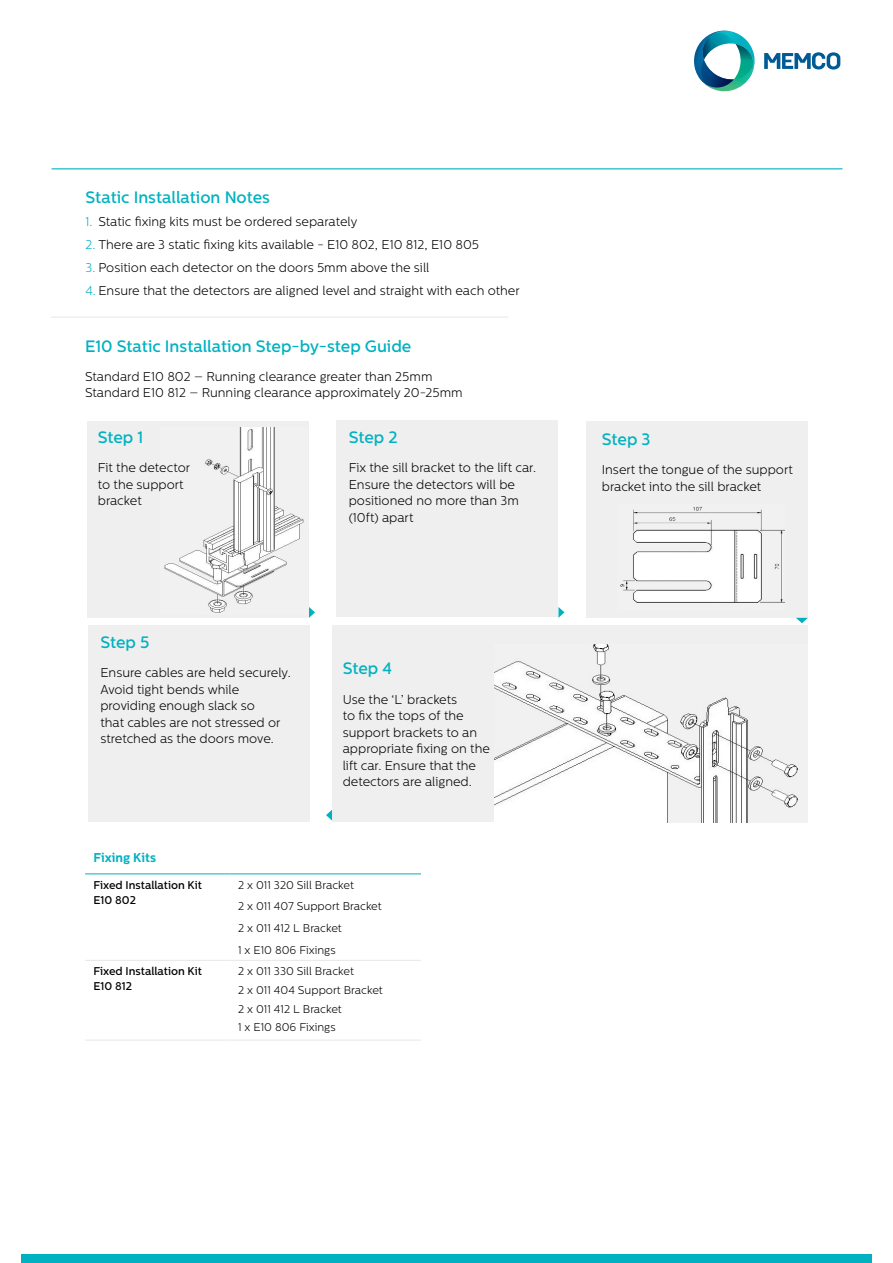
<style>
.page{position:relative;width:893px;height:1263px;background:#fff}
.page>*{position:absolute;margin:0;border:0;box-sizing:border-box;transform-origin:0 0}
.t1{font:500 16.5px "Centrale Sans";color:#00b2c1}
.t2{font:300 12.75px/16.5px "Centrale Sans";color:#000}
.t3{font:700 12.75px "Centrale Sans";color:#00b2c1}
.t4{font:300 11.25px/21.8px "Centrale Sans";color:#000}
.t5{font:500 11.25px/15px "Centrale Sans";color:#000}
.s1{color:#00b2c1}
</style>
<div class="page">
<div style="left:332px;top:625px;width:476px;height:197px;background:#efeff0"></div>
<div style="left:587px;top:421px;width:221px;height:196px;background:#efeff0"></div>
<hr style="left:52px;top:168px;width:790px;height:1px;background:#00b2c1">
<svg style="left:309px;top:607px;width:6px;height:11px"></svg>
<svg style="left:558px;top:607px;width:6px;height:11px"></svg>
<svg style="left:326px;top:810px;width:6px;height:10px"></svg>
<svg style="left:796px;top:618px;width:12px;height:5px"></svg>
<hr style="left:51px;top:317px;width:458px;height:1px;background:#e6e7e8">
<img style="left:620px;top:506px;width:164px;height:97px">
<hr style="left:85px;top:960px;width:145px;height:1px;background:#e6e7e8">
<hr style="left:230px;top:960px;width:191px;height:1px;background:#e6e7e8">
<hr style="left:85px;top:1040px;width:145px;height:1px;background:#e6e7e8">
<hr style="left:230px;top:1040px;width:191px;height:1px;background:#e6e7e8">
<hr style="left:85px;top:873px;width:145px;height:1px;background:#00b2c1">
<hr style="left:230px;top:873px;width:191px;height:1px;background:#00b2c1">
<img style="left:494px;top:644px;width:314px;height:179px">
<div style="left:87px;top:421px;width:221px;height:197px;background:#efeff0"></div>
<img style="left:164px;top:427px;width:140px;height:186px">
<div style="left:337px;top:420px;width:221px;height:197px;background:#efeff0"></div>
<div style="left:88px;top:625px;width:221px;height:197px;background:#efeff0"></div>
<div style="left:21px;top:1254px;width:851px;height:9px;background:#00b2c1"></div>
<svg style="left:764px;top:52px;width:76px;height:18px"></svg>
<svg style="left:694px;top:30px;width:61px;height:62px"></svg>
<p class="t1" style="left:86px;top:188px;width:186px">Static Installation Notes</p>
<p class="t2" style="left:86px;top:214px;width:273px"><span class="s1">1.</span> Static fixing kits must be ordered separately</p>
<p class="t2" style="left:86px;top:236px;width:395px"><span class="s1">2.</span> There are 3 static fixing kits available - E10 802, E10 812, E10 805</p>
<p class="t2" style="left:86px;top:259px;width:345px"><span class="s1">3.</span> Position each detector on the doors 5mm above the sill</p>
<p class="t2" style="left:86px;top:282px;width:436px"><span class="s1">4.</span> Ensure that the detectors are aligned level and straight with each other</p>
<p class="t1" style="left:85px;top:336px;width:328px">E10 Static Installation Step-by-step Guide</p>
<p class="t2" style="left:85px;top:368px;width:379px;line-height:15.8px">Standard E10 802 – Running clearance greater than 25mm<br>Standard E10 812 – Running clearance approximately 20-25mm</p>
<p class="t1" style="left:98px;top:428px;width:47px">Step 1</p>
<p class="t2" style="left:98px;top:460px;width:94px">Fit the detector to the support bracket</p>
<p class="t1" style="left:100px;top:633px;width:51px">Step 5</p>
<p class="t2" style="left:100px;top:665px;width:192px">Ensure cables are held securely.<br>Avoid tight bends while providing enough slack so<br>that cables are not stressed or stretched as the doors move.</p>
<p class="t1" style="left:349px;top:428px;width:51px">Step 2</p>
<p class="t2" style="left:349px;top:460px;width:189px">Fix the sill bracket to the lift car.<br>Ensure the detectors will be positioned no more than 3m (10ft) apart</p>
<p class="t1" style="left:343px;top:659px;width:51px">Step 4</p>
<p class="t2" style="left:343px;top:691px;width:149px">Use the ‘L’ brackets<br>to fix the tops of the support brackets to an appropriate fixing on the lift car. Ensure that the detectors are aligned.</p>
<p class="t3" style="left:94px;top:850px;width:64px">Fixing Kits</p>
<p class="t5" style="left:94px;top:877px;width:110px">Fixed Installation Kit<br>E10 802</p>
<p class="t4" style="left:238px;top:874px;width:145px">2 x 011 320 Sill Bracket<br>2 x 011 407 Support Bracket<br>2 x 011 412 L Bracket<br>1 x E10 806 Fixings</p>
<p class="t5" style="left:94px;top:964px;width:110px">Fixed Installation Kit<br>E10 812</p>
<p class="t4" style="left:238px;top:962px;width:146px;line-height:18.8px">2 x 011 330 Sill Bracket<br>2 x 011 404 Support Bracket<br>2 x 011 412 L Bracket<br>1 x E10 806 Fixings</p>
<p class="t1" style="left:602px;top:430px;width:50px">Step 3</p>
<p class="t2" style="left:602px;top:461px;width:193px">Insert the tongue of the support bracket into the sill bracket</p>
</div>
